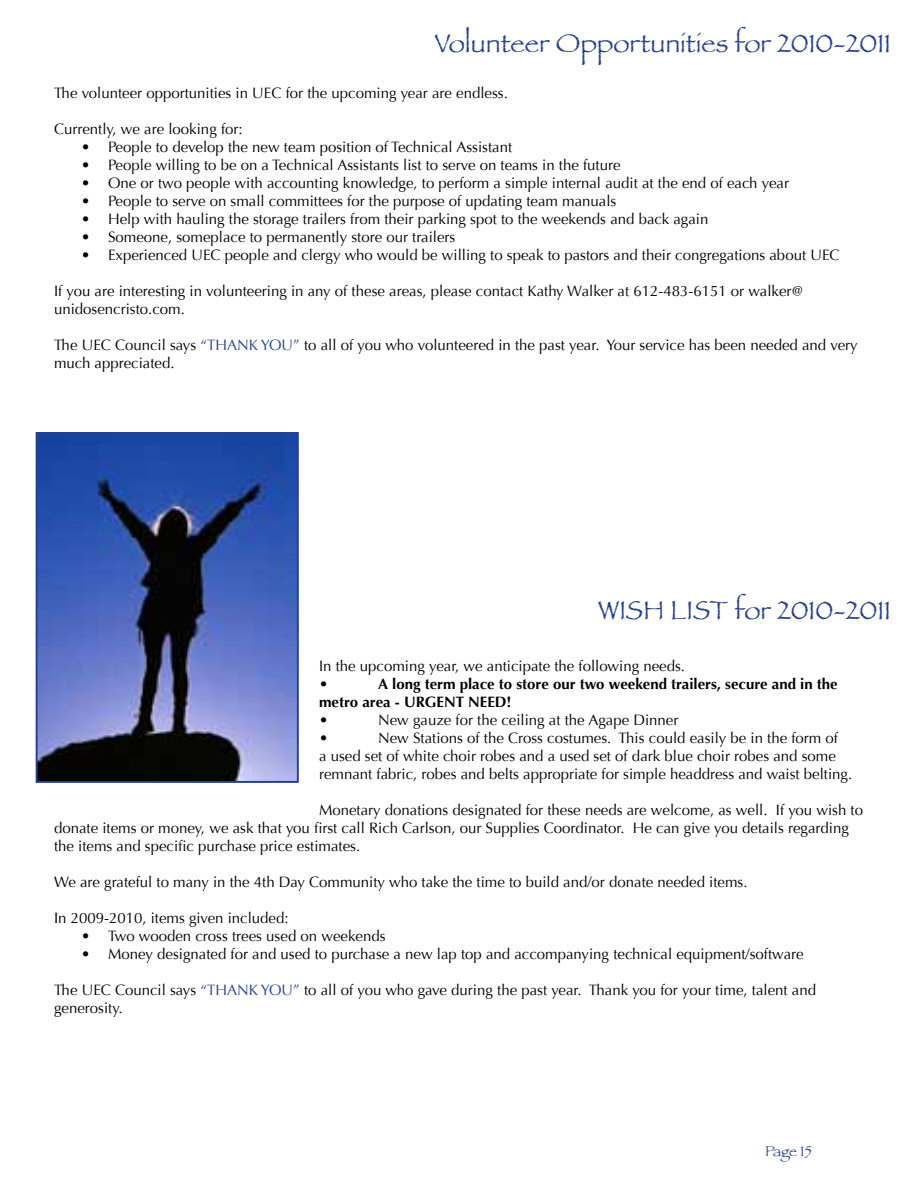
<style>
.page{position:relative;width:918px;height:1188px;background:#fff}
.page>*{position:absolute;margin:0;border:0;box-sizing:border-box;transform-origin:0 0}
.t1{font:27px "Papyrus";color:#25408f}
.t2{font:15px/18px "Optima";color:#000}
.t3{font:700 15px/18px "Optima";color:#000}
.t4{font:15px "Papyrus";letter-spacing:-.005em;color:#25408f}
.s1{color:#25408f}
</style>
<div class="page">
<img style="left:39px;top:435px;width:257px;height:345px">
<div style="left:36px;top:432px;width:263px;height:351px;border:2px solid #25408f"></div>
<h1 class="t1" style="left:435px;top:27px;width:458px">Volunteer Opportunities for 2010-2011</h1>
<p class="t2" style="left:54px;top:84px;width:455px">The volunteer opportunities in UEC for the upcoming year are endless.</p>
<p class="t2" style="left:54px;top:120px;width:190px">Currently, we are looking for:</p>
<p class="t2" style="left:81px;top:138px;width:433px">• People to develop the new team position of Technical Assistant</p>
<p class="t2" style="left:81px;top:156px;width:541px">• People willing to be on a Technical Assistants list to serve on teams in the future</p>
<p class="t2" style="left:81px;top:174px;width:710px">• One or two people with accounting knowledge, to perform a simple internal audit at the end of each year</p>
<p class="t2" style="left:81px;top:192px;width:537px">• People to serve on small committees for the purpose of updating team manuals</p>
<p class="t2" style="left:81px;top:210px;width:629px">• Help with hauling the storage trailers from their parking spot to the weekends and back again</p>
<p class="t2" style="left:81px;top:228px;width:376px">• Someone, someplace to permanently store our trailers</p>
<p class="t2" style="left:81px;top:246px;width:760px">• Experienced UEC people and clergy who would be willing to speak to pastors and their congregations about UEC</p>
<p class="t2" style="left:54px;top:282px;width:751px">If you are interesting in volunteering in any of these areas, please contact Kathy Walker at 612-483-6151 or walker@ unidosencristo.com.</p>
<p class="t2" style="left:54px;top:336px;width:805px">The UEC Council says <span class="s1">“THANK YOU”</span> to all of you who volunteered in the past year. Your service has been needed and very much appreciated.</p>
<h1 class="t1" style="left:598px;top:594px;width:294px">WISH LIST for 2010-2011</h1>
<p class="t2" style="left:319px;top:657px;width:368px">In the upcoming year, we anticipate the following needs.</p>
<p class="t3" style="left:319px;top:675px;width:11px">•</p>
<p class="t3" style="left:319px;top:675px;width:520px;text-indent:59px">A long term place to store our two weekend trailers, secure and in the metro area - URGENT NEED!</p>
<p class="t2" style="left:319px;top:711px;width:11px">•</p>
<p class="t2" style="left:378px;top:711px;width:302px">New gauze for the ceiling at the Agape Dinner</p>
<p class="t2" style="left:319px;top:729px;width:11px">•</p>
<p class="t2" style="left:319px;top:729px;width:535px;text-indent:59px">New Stations of the Cross costumes. This could easily be in the form of<br>a used set of white choir robes and a used set of dark blue choir robes and some remnant fabric, robes and belts appropriate for simple headdress and waist belting.</p>
<p class="t2" style="left:54px;top:801px;width:811px;text-indent:265px">Monetary donations designated for these needs are welcome, as well. If you wish to donate items or money, we ask that you first call Rich Carlson, our Supplies Coordinator. He can give you details regarding the items and specific purchase price estimates.</p>
<p class="t2" style="left:54px;top:873px;width:695px">We are grateful to many in the 4th Day Community who take the time to build and/or donate needed items.</p>
<p class="t2" style="left:54px;top:909px;width:236px">In 2009-2010, items given included:</p>
<p class="t2" style="left:81px;top:927px;width:306px">• Two wooden cross trees used on weekends</p>
<p class="t2" style="left:81px;top:945px;width:724px">• Money designated for and used to purchase a new lap top and accompanying technical equipment/software</p>
<p class="t2" style="left:54px;top:981px;width:764px">The UEC Council says <span class="s1">“THANK YOU”</span> to all of you who gave during the past year. Thank you for your time, talent and generosity.</p>
<p class="t4" style="left:765px;top:1142px;width:48px">Page 15</p>
</div>
